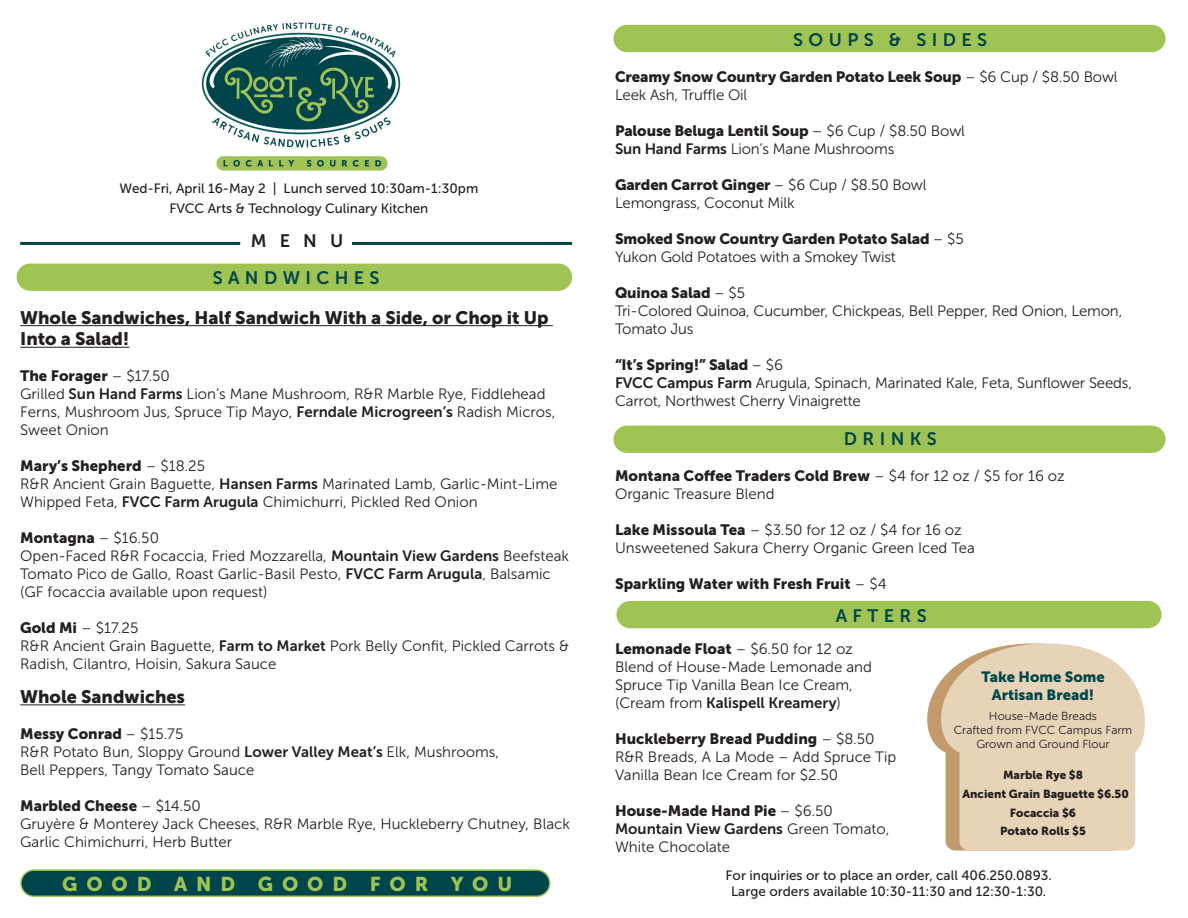
<style>
.page{position:relative;width:1188px;height:918px;background:#fff}
.page>*{position:absolute;margin:0;border:0;box-sizing:border-box;transform-origin:0 0}
.t1{font:19.95px "Museo Sans 900";letter-spacing:.45em;color:#a0c453}
.t2{font:18px/21.6px "Museo Sans 900";color:#231f20}
.t3{font:18px "Museo Sans 700";letter-spacing:.3em;color:#00454a}
.t4{font:18px "Museo Sans 700";color:#231f20}
.t5{font:15px/18px "Museo Sans 300";color:#231f20}
.t6{font:15px "Museo Sans 900";color:#231f20}
.t7{font:15px "Museo Sans 700";color:#231f20}
.t8{font:14.85px "Museo Sans 900";color:#00454a}
.t9{font:13.5px "Museo Sans 500";color:#231f20}
.t10{font:11.7px "Museo Sans 300";color:#231f20}
.t11{font:11.7px "Museo Sans 900";color:#231f20}
.s1{font-family:"Museo Sans 300"}
.s2{font-family:"Museo Sans 700"}
.s3{font-family:"Museo Sans 900"}
</style>
<div class="page">
<div style="left:17px;top:264px;width:555px;height:27px;background:#a0c453;border-radius:14px"></div>
<div style="left:613px;top:25px;width:553px;height:27px;background:#a0c453;border-radius:14px"></div>
<div style="left:613px;top:426px;width:553px;height:27px;background:#a0c453;border-radius:14px"></div>
<div style="left:616px;top:601px;width:546px;height:27px;background:#a0c453;border-radius:14px"></div>
<img style="left:201px;top:22px;width:200px;height:149px">
<hr style="left:20px;top:325px;width:533px;height:1px;background:#231f20">
<hr style="left:20px;top:347px;width:110px;height:1px;background:#231f20">
<hr style="left:20px;top:704px;width:165px;height:1px;background:#231f20">
<div style="left:21px;top:870px;width:529px;height:26px;background:#00454a;border-radius:13px"></div>
<div style="left:20px;top:869px;width:531px;height:28px;border:2px solid #a0c453;border-radius:13px"></div>
<hr style="left:20px;top:242px;width:220px;height:3px;background:#00454a">
<hr style="left:352px;top:242px;width:220px;height:3px;background:#00454a">
<svg style="left:927px;top:643px;width:218px;height:208px;background:#e8d5bc"></svg>
<p class="t9" style="left:119px;top:181px;width:360px">Wed-Fri, April 16-May 2 | Lunch served 10:30am-1:30pm</p>
<p class="t9" style="left:169px;top:201px;width:261px">FVCC Arts &amp; Technology Culinary Kitchen</p>
<p class="t4" style="left:251px;top:231px;width:94px">M E N U</p>
<p class="t3" style="left:213px;top:268px;width:168px">SANDWICHES</p>
<p class="t2" style="left:20px;top:307px;width:530px">Whole Sandwiches, Half Sandwich With a Side, or Chop it Up<br>Into a Salad!</p>
<p class="t6" style="left:20px;top:368px;width:151px">The Forager <span class="s1">– $17.50</span></p>
<p class="t5" style="left:20px;top:385px;width:537px">Grilled <span class="s2">Sun Hand Farms</span> Lion’s Mane Mushroom, R&amp;R Marble Rye, Fiddlehead<br>Ferns, Mushroom Jus, Spruce Tip Mayo, <span class="s2">Ferndale Microgreen’s</span> Radish Micros,<br>Sweet Onion</p>
<p class="t6" style="left:20px;top:458px;width:186px">Mary’s Shepherd <span class="s1">– $18.25</span></p>
<p class="t5" style="left:20px;top:475px;width:539px">R&amp;R Ancient Grain Baguette, <span class="s2">Hansen Farms</span> Marinated Lamb, Garlic-Mint-Lime<br>Whipped Feta, <span class="s2">FVCC Farm Arugula</span> Chimichurri, Pickled Red Onion</p>
<p class="t6" style="left:20px;top:530px;width:140px">Montagna <span class="s1">– $16.50</span></p>
<p class="t5" style="left:20px;top:547px;width:550px">Open-Faced R&amp;R Focaccia, Fried Mozzarella, <span class="s2">Mountain View Gardens</span> Beefsteak<br>Tomato Pico de Gallo, Roast Garlic-Basil Pesto, <span class="s2">FVCC Farm Arugula</span>, Balsamic (GF focaccia available upon request)</p>
<p class="t5" style="left:20px;top:619px;width:120px"><span class="s3">Gold Mi</span> – $17.25</p>
<p class="t5" style="left:20px;top:637px;width:551px">R&amp;R Ancient Grain Baguette, <span class="s2">Farm to Market</span> Pork Belly Confit, Pickled Carrots &amp;<br>Radish, Cilantro, Hoisin, Sakura Sauce</p>
<p class="t2" style="left:20px;top:686px;width:166px">Whole Sandwiches</p>
<p class="t6" style="left:20px;top:725px;width:165px">Messy Conrad <span class="s1">– $15.75</span></p>
<p class="t5" style="left:20px;top:743px;width:480px">R&amp;R Potato Bun, Sloppy Ground <span class="s2">Lower Valley Meat’s</span> Elk, Mushrooms,</p>
<p class="t5" style="left:20px;top:761px;width:236px">Bell Peppers, Tangy Tomato Sauce</p>
<p class="t6" style="left:20px;top:797px;width:182px">Marbled Cheese <span class="s1">– $14.50</span></p>
<p class="t5" style="left:20px;top:815px;width:551px">Gruyère &amp; Monterey Jack Cheeses, R&amp;R Marble Rye, Huckleberry Chutney, Black<br>Garlic Chimichurri, Herb Butter</p>
<p class="t1" style="left:62px;top:873px;width:452px">GOOD AND GOOD FOR YOU</p>
<p class="t3" style="left:793px;top:30px;width:195px">SOUPS &amp; SIDES</p>
<p class="t6" style="left:615px;top:68px;width:504px">Creamy Snow Country Garden Potato Leek Soup <span class="s1">– $6 Cup / $8.50 Bowl</span></p>
<p class="t5" style="left:615px;top:86px;width:134px">Leek Ash, Truffle Oil</p>
<p class="t6" style="left:615px;top:122px;width:351px">Palouse Beluga Lentil Soup <span class="s1">– $6 Cup / $8.50 Bowl</span></p>
<p class="t5" style="left:615px;top:140px;width:281px"><span class="s2">Sun Hand Farms</span> Lion’s Mane Mushrooms</p>
<p class="t6" style="left:615px;top:176px;width:313px">Garden Carrot Ginger <span class="s1">– $6 Cup / $8.50 Bowl</span></p>
<p class="t5" style="left:615px;top:194px;width:181px">Lemongrass, Coconut Milk</p>
<p class="t6" style="left:615px;top:230px;width:350px">Smoked Snow Country Garden Potato Salad <span class="s1">– $5</span></p>
<p class="t5" style="left:615px;top:248px;width:282px">Yukon Gold Potatoes with a Smokey Twist</p>
<p class="t6" style="left:615px;top:284px;width:132px">Quinoa Salad <span class="s1">– $5</span></p>
<p class="t5" style="left:615px;top:302px;width:509px">Tri-Colored Quinoa, Cucumber, Chickpeas, Bell Pepper, Red Onion, Lemon,<br>Tomato Jus</p>
<p class="t6" style="left:615px;top:356px;width:169px">“It’s Spring!” Salad <span class="s1">– $6</span></p>
<p class="t5" style="left:615px;top:374px;width:519px"><span class="s2">FVCC Campus Farm</span> Arugula, Spinach, Marinated Kale, Feta, Sunflower Seeds,<br>Carrot, Northwest Cherry Vinaigrette</p>
<p class="t3" style="left:844px;top:429px;width:95px">DRINKS</p>
<p class="t6" style="left:615px;top:468px;width:451px">Montana Coffee Traders Cold Brew <span class="s1">– $4 for 12 oz / $5 for 16 oz</span></p>
<p class="t5" style="left:615px;top:485px;width:161px">Organic Treasure Blend</p>
<p class="t5" style="left:615px;top:521px;width:361px"><span class="s3">Lake Missoula Tea</span> – $3.50 for 12 oz / $4 for 16 oz<br>Unsweetened Sakura Cherry Organic Green Iced Tea</p>
<p class="t6" style="left:615px;top:576px;width:273px">Sparkling Water with Fresh Fruit <span class="s1">– $4</span></p>
<p class="t3" style="left:836px;top:606px;width:93px">AFTERS</p>
<p class="t6" style="left:615px;top:640px;width:239px">Lemonade Float <span class="s1">– $6.50 for 12 oz</span></p>
<p class="t5" style="left:615px;top:658px;width:259px">Blend of House-Made Lemonade and</p>
<p class="t5" style="left:615px;top:676px;width:239px">Spruce Tip Vanilla Bean Ice Cream,</p>
<p class="t7" style="left:615px;top:694px;width:227px"><span class="s1">(Cream from</span> Kalispell Kreamery<span class="s1">)</span></p>
<p class="t6" style="left:615px;top:730px;width:261px">Huckleberry Bread Pudding <span class="s1">– $8.50</span></p>
<p class="t5" style="left:615px;top:748px;width:283px">R&amp;R Breads, A La Mode – Add Spruce Tip</p>
<p class="t5" style="left:615px;top:766px;width:225px">Vanilla Bean Ice Cream for $2.50</p>
<p class="t6" style="left:615px;top:802px;width:219px">House-Made Hand Pie <span class="s1">– $6.50</span></p>
<p class="t7" style="left:615px;top:820px;width:276px">Mountain View Gardens <span class="s1">Green Tomato,</span></p>
<p class="t5" style="left:615px;top:838px;width:117px">White Chocolate</p>
<p class="t8" style="left:981px;top:669px;width:125px">Take Home Some</p>
<p class="t8" style="left:992px;top:686px;width:104px">Artisan Bread!</p>
<p class="t10" style="left:989px;top:709px;width:110px">House-Made Breads</p>
<p class="t10" style="left:954px;top:723px;width:180px">Crafted from FVCC Campus Farm</p>
<p class="t10" style="left:976px;top:737px;width:135px">Grown and Ground Flour</p>
<p class="t11" style="left:1003px;top:769px;width:82px">Marble Rye $8</p>
<p class="t11" style="left:963px;top:788px;width:168px">Ancient Grain Baguette $6.50</p>
<p class="t11" style="left:1010px;top:807px;width:68px">Focaccia $6</p>
<p class="t11" style="left:1000px;top:824px;width:87px">Potato Rolls $5</p>
<p class="t9" style="left:726px;top:867px;width:328px">For inquiries or to place an order, call 406.250.0893.</p>
<p class="t9" style="left:731px;top:884px;width:317px">Large orders available 10:30-11:30 and 12:30-1:30.</p>
</div>
